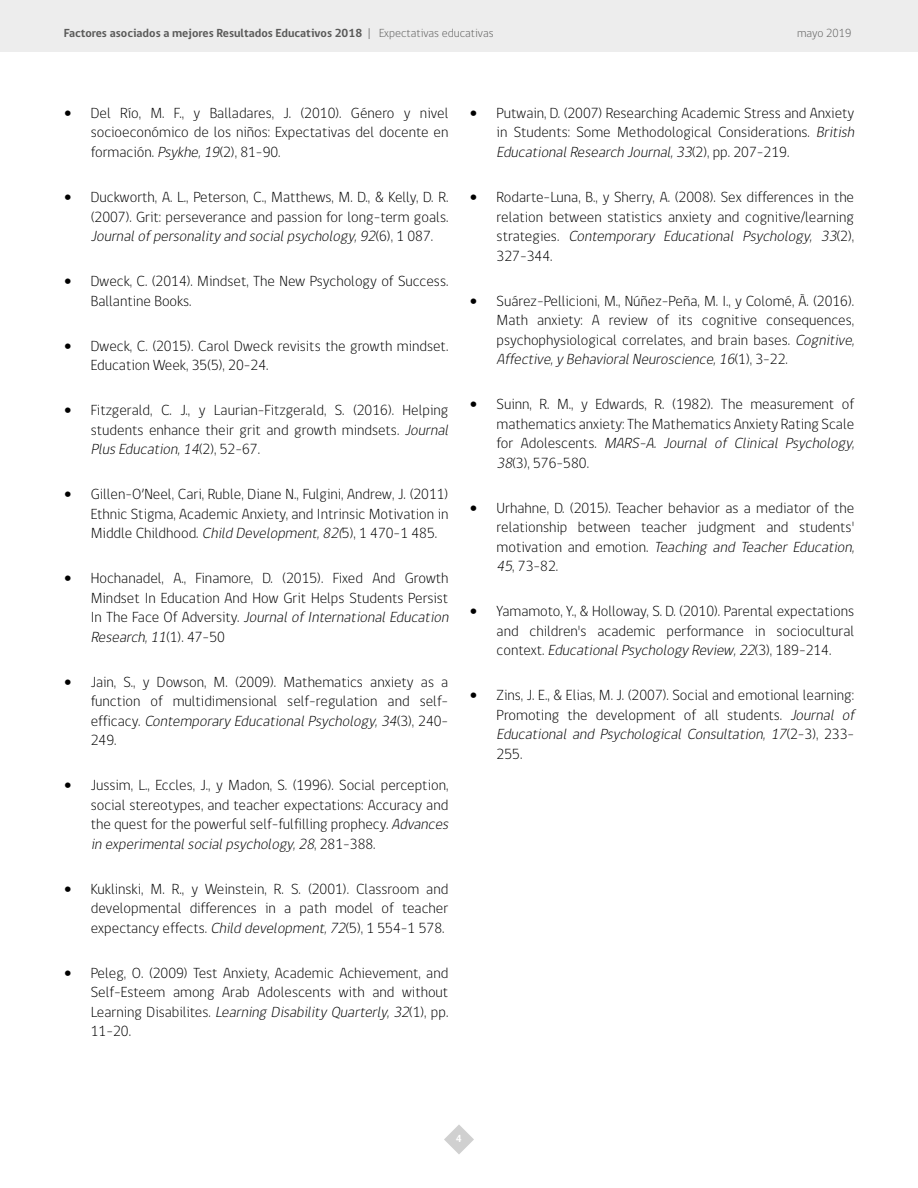
<style>
.page{position:relative;width:918px;height:1188px;background:#fff}
.page>*{position:absolute;margin:0;border:0;box-sizing:border-box;transform-origin:0 0}
.t1{font:300 15px/19.5px "gob CL";color:#000}
.t2{font:700 12px "gob CL";color:#5a5a59}
.t3{font:300 12px "gob CL";color:#5a5a59}
.t4{font:700 10.5px "gob CL";color:#fff}
.s1{font-weight:300}
.s2{font-family:"Verdana";font-weight:400}
.s3{font-style:italic}
</style>
<div class="page">
<div style="left:0;top:0;width:918px;height:52px;background:#ededed"></div>
<svg style="left:444px;top:1125px;width:30px;height:29px"></svg>
<p class="t2" style="left:64px;top:25px;width:431px">Factores asociados a mejores Resultados Educativos 2018 <span class="s1">| Expectativas educativas</span></p>
<p class="t3" style="left:797px;top:25px;width:56px">mayo 2019</p>
<p class="t1" style="left:91px;top:104px;width:359px;text-align:justify;text-indent:-27px"><span class="s2">•</span> Del Río, M. F., y Balladares, J. (2010). Género y nivel socioeconómico de los niños: Expectativas del docente en formación. <span class="s3">Psykhe,19</span>(2), 81-90.</p>
<p class="t1" style="left:91px;top:188px;width:359px;text-align:justify;text-indent:-27px"><span class="s2">•</span> Duckworth, A. L., Peterson, C., Matthews, M. D., &amp; Kelly, D. R. (2007). Grit: perseverance and passion for long-term goals.<br><span class="s3">Journalofpersonalityand socialpsychology,92</span>( 6 ) , 1 0 8 7 .</p>
<p class="t1" style="left:91px;top:272px;width:359px;text-indent:-27px"><span class="s2">•</span> Dweck, C. (2014). Mindset, The New Psychology of Success.<br>Ballantine Books.</p>
<p class="t1" style="left:91px;top:336px;width:359px;text-indent:-27px"><span class="s2">•</span> Dweck, C. (2015). Carol Dweck revisits the growth mindset.<br>Education Week, 35(5), 20-24.</p>
<p class="t1" style="left:91px;top:401px;width:363px;text-indent:-27px"><span class="s2">•</span> Fitzgerald, C. J., y Laurian-Fitzgerald, S. (2016). Helping students enhance their grit and growth mindsets. <span class="s3">Journal<br>PlusEducation,14</span>( 2 ) , 5 2 - 6 7 .</p>
<p class="t1" style="left:91px;top:485px;width:359px;text-align:justify;text-indent:-27px"><span class="s2">•</span> Gillen-O’Neel, Cari, Ruble, Diane N., Fulgini, Andrew, J. (2011)<br>Ethnic Stigma, Academic Anxiety, and Intrinsic Motivation in Middle Childhood. <span class="s3">Child Development,82(</span>5), 1 470-1 485.</p>
<p class="t1" style="left:91px;top:569px;width:363px;text-indent:-27px"><span class="s2">•</span> Hochanadel, A., Finamore, D. (2015). Fixed And Growth Mindset In Education And How Grit Helps Students Persist I n T h e Fa c e O f A d v e rs i ty. <span class="s3">JournalofInternationalEducation Research,11</span>( 1 ) . 4 7 - 5 0</p>
<p class="t1" style="left:91px;top:672px;width:359px;text-align:justify;text-indent:-27px"><span class="s2">•</span> Jain, S., y Dowson, M. (2009). Mathematics anxiety as a function of multidimensional self-regulation and self&shy;e ffi c a cy. <span class="s3">ContemporaryEducationalPsychology,34</span>( 3 ) , 2 4 0 - 249.</p>
<p class="t1" style="left:91px;top:776px;width:363px;text-indent:-27px"><span class="s2">•</span> Jussim, L., Eccles, J., y Madon, S. (1996). Social perception, social stereotypes, and teacher expectations: Accuracy and the quest for the powerful self-fulfilling prophecy. <span class="s3">Advances in experimentalsocialpsychology,28</span>, 2 8 1 - 3 8 8 .</p>
<p class="t1" style="left:91px;top:879px;width:359px;text-align:justify;text-indent:-27px"><span class="s2">•</span> Kuklinski, M. R., y Weinstein, R. S. (2001). Classroom and developmental differences in a path model of teacher expectancy effects. <span class="s3">Child development,72</span>(5), 1 554-1 578.</p>
<p class="t1" style="left:91px;top:963px;width:359px;text-align:justify;text-indent:-27px"><span class="s2">•</span> Peleg, O. (2009) Test Anxiety, Academic Achievement, and Self-Esteem among Arab Adolescents with and without Le a r n i n g D i s a b i l i te s . <span class="s3">Learning DisabilityQuarterly,32</span>( 1 ) , p p .<br>11-20.</p>
<p class="t1" style="left:497px;top:104px;width:363px;text-indent:-27px"><span class="s2">•</span> Putwain, D. (2007) Researching Academic Stress and Anxiety in Students: Some Methodological Considerations. <span class="s3">British<br>EducationalResearch Journal,33</span>( 2 ) , p p . 2 0 7 - 2 1 9 .</p>
<p class="t1" style="left:497px;top:188px;width:359px;text-align:justify;text-indent:-27px"><span class="s2">•</span> Rodarte-Luna, B., y Sherry, A. (2008). Sex differences in the relation between statistics anxiety and cognitive/learning s t r a t e g i e s . <span class="s3">Contemporary Educational Psychology, 33</span>( 2 ) , 327-344.</p>
<p class="t1" style="left:497px;top:291px;width:363px;text-indent:-27px"><span class="s2">•</span> Suárez-Pellicioni, M., Núñez-Peña, M. I., y Colomé, À. (2016).<br>Math anxiety: A review of its cognitive consequences, psychophysiological correlates, and brain bases. <span class="s3">Cognitive, Affective,yBehavioralNeuroscience,16</span>( 1 ) , 3 - 2 2 .</p>
<p class="t1" style="left:497px;top:395px;width:363px;text-indent:-27px"><span class="s2">•</span> Suinn, R. M., y Edwards, R. (1982). The measurement of mathematics anxiety: The Mathematics Anxiety Rating Scale fo r A d o l e s c e n t s . <span class="s3">MARS-A. Journal of Clinical Psychology, 38</span>(3), 576-580.</p>
<p class="t1" style="left:497px;top:498px;width:363px;text-indent:-27px"><span class="s2">•</span> Urhahne, D. (2015). Teacher behavior as a mediator of the relationship between teacher judgment and students' m o t i v a t i o n a n d e m o t i o n . <span class="s3">Teaching and Teacher Education, 45</span>, 73-82.</p>
<p class="t1" style="left:497px;top:602px;width:359px;text-align:justify;text-indent:-27px"><span class="s2">•</span> Yamamoto, Y., &amp; Holloway, S. D. (2010). Parental expectations and children's academic performance in sociocultural c o n t e xt . <span class="s3">EducationalPsychologyReview,22</span>( 3 ) , 1 8 9 - 2 1 4 .</p>
<p class="t1" style="left:497px;top:686px;width:363px;text-indent:-27px"><span class="s2">•</span> Zins, J. E., &amp; Elias, M. J. (2007). Social and emotional learning:<br>Promoting the development of all students. <span class="s3">Journal of Educational and Psychological Consultation, 17</span>( 2 - 3 ) , 2 3 3 - 255.</p>
<p class="t4" style="left:456px;top:1132px;width:8px">4</p>
</div>
